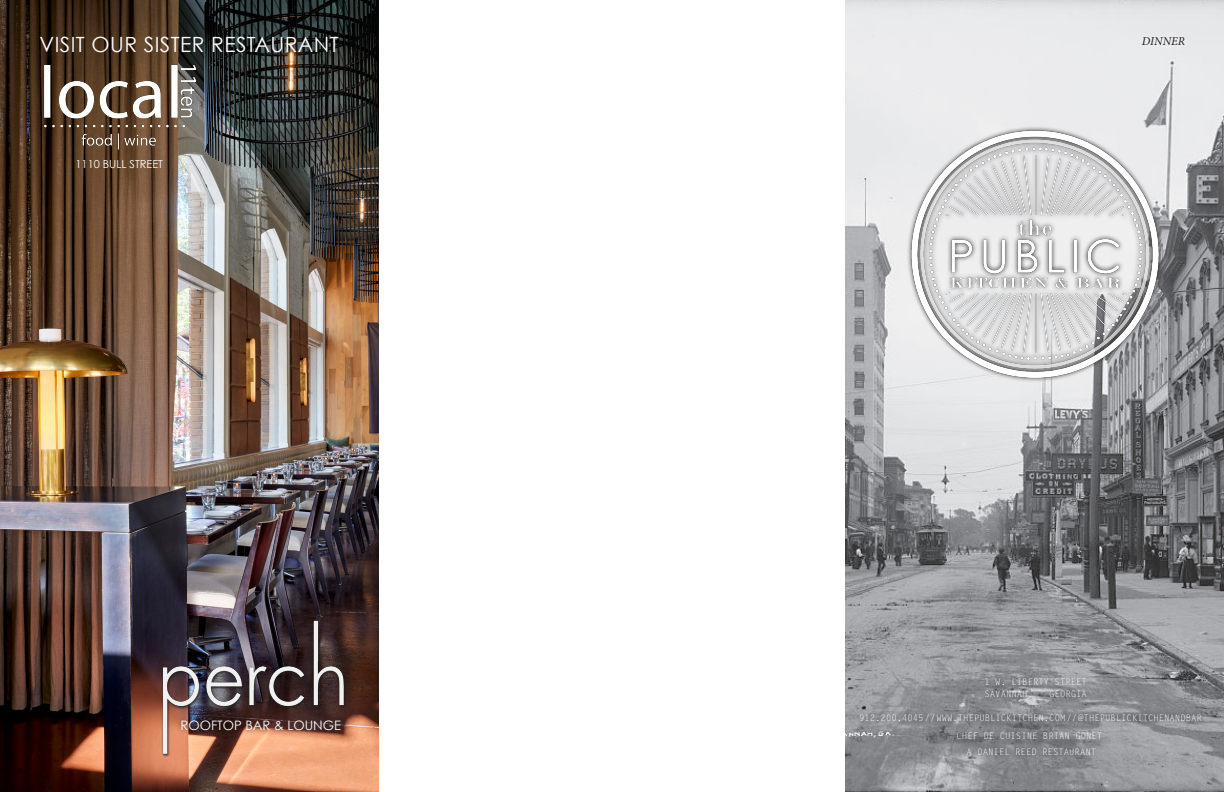
<style>
.page{position:relative;width:1224px;height:792px;background:#fff}
.page>*{position:absolute;margin:0;border:0;box-sizing:border-box;transform-origin:0 0}
.t1{font:21px "Century Gothic";letter-spacing:.02em;color:#fff}
.t2{font:13px "Century Gothic";color:#fff}
.t3{font:italic 12px "Minion Pro";color:#231f20}
.t4{font:11px "Century Gothic";color:#fff}
.t5{font:9px "Letter Gothic Std";color:#fff}
</style>
<div class="page">
<img style="left:846px;top:0;width:378px;height:792px">
<img style="left:904px;top:123px;width:261px;height:261px">
<div style="left:855px;top:709px;width:352px;height:18px;background:#231f20;opacity:.93"></div>
<div style="left:981px;top:673px;width:111px;height:30px;background:#231f20;opacity:.93"></div>
<div style="left:963px;top:742px;width:137px;height:18px;background:#231f20;opacity:.75"></div>
<div style="left:959px;top:733px;width:154px;height:18px;background:#231f20;opacity:.93"></div>
<div style="left:1137px;top:30px;width:54px;height:21px;background:#eaebec"></div>
<img style="left:0;top:0;width:378px;height:792px">
<img style="left:158px;top:602px;width:191px;height:160px">
<div style="left:176px;top:715px;width:170px;height:20px;background:#231f20;opacity:.75"></div>
<img style="left:27px;top:41px;width:185px;height:132px">
<p class="t1" style="left:40px;top:31px;width:301px">VISIT OUR SISTER RESTAURANT</p>
<p class="t3" style="left:1142px;top:33px;width:45px">DINNER</p>
<p class="t4" style="left:76px;top:158px;width:89px">1110 BULL STREET</p>
<p class="t2" style="left:181px;top:717px;width:162px">ROOFTOP BAR &amp; LOUNGE</p>
<p class="t5" style="left:985px;top:677px;width:104px">1 W. LIBERTY STREET</p>
<p class="t5" style="left:985px;top:689px;width:50px">SAVANNAH,</p>
<p class="t5" style="left:1049px;top:689px;width:39px">GEORGIA</p>
<p class="t5" style="left:859px;top:713px;width:344px">912.200.4045 // WWW.THEPUBLICKITCHEN.COM // @THEPUBLICKITCHENANDBAR</p>
<p class="t5" style="left:957px;top:730px;width:147px">CHEF DE CUISINE BRIAN GONET</p>
<p class="t5" style="left:967px;top:746px;width:131px">A DANIEL REED RESTAURANT</p>
</div>
